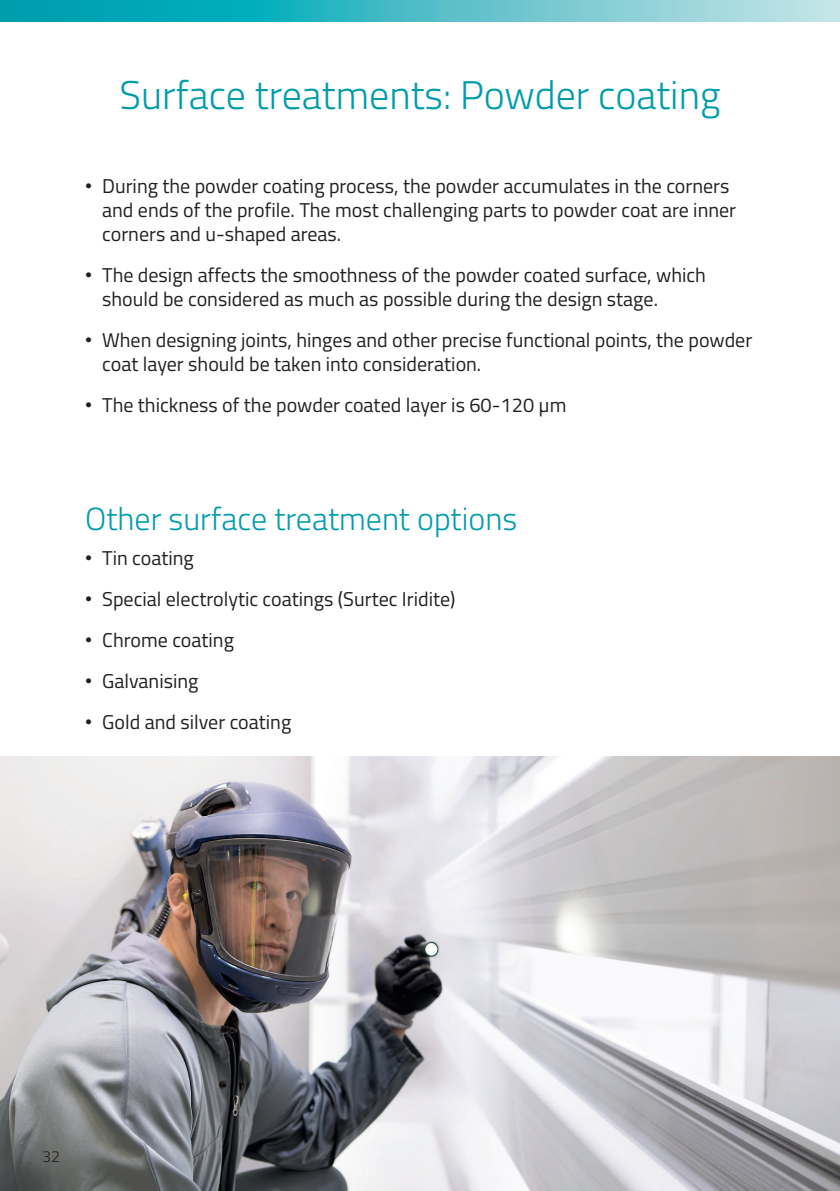
<style>
.page{position:relative;width:840px;height:1191px;background:#fff}
.page>*{position:absolute;margin:0;border:0;box-sizing:border-box;transform-origin:0 0}
.t1{font:300 40px "Titillium";color:#009cac}
.t2{font:300 32px "Titillium";color:#009cac}
.t3{font:20px/24px "Titillium Web";color:#231f20}
.t4{font:300 16px "Titillium";color:#231f20}
.s1{font-family:"Arial"}
</style>
<div class="page">
<svg style="left:0;top:0;width:839px;height:22px;background:#4ebec8"></svg>
<img style="left:0;top:756px;width:839px;height:435px">
<h1 class="t1" style="left:119px;top:66px;width:602px">Surface treatments: Powder coating</h1>
<p class="t3" style="left:102px;top:173px;width:635px;text-indent:-17px"><span class="s1">•</span> During the powder coating process, the powder accumulates in the corners and ends of the profile. The most challenging parts to powder coat are inner corners and u-shaped areas.</p>
<p class="t3" style="left:102px;top:262px;width:605px;text-indent:-17px"><span class="s1">•</span> The design affects the smoothness of the powder coated surface, which should be considered as much as possible during the design stage.</p>
<p class="t3" style="left:102px;top:327px;width:651px;text-indent:-17px"><span class="s1">•</span> When designing joints, hinges and other precise functional points, the powder coat layer should be taken into consideration.</p>
<p class="t3" style="left:85px;top:392px;width:482px"><span class="s1">•</span> The thickness of the powder coated layer is 60-120 μm</p>
<h2 class="t2" style="left:85px;top:495px;width:433px">Other surface treatment options</h2>
<p class="t3" style="left:85px;top:545px;width:110px"><span class="s1">•</span> Tin coating</p>
<p class="t3" style="left:85px;top:586px;width:371px"><span class="s1">•</span> Special electrolytic coatings (Surtec Iridite)</p>
<p class="t3" style="left:85px;top:627px;width:150px"><span class="s1">•</span> Chrome coating</p>
<p class="t3" style="left:85px;top:668px;width:115px"><span class="s1">•</span> Galvanising</p>
<p class="t3" style="left:85px;top:709px;width:207px"><span class="s1">•</span> Gold and silver coating</p>
<p class="t4" style="left:42px;top:1145px;width:19px">32</p>
</div>
